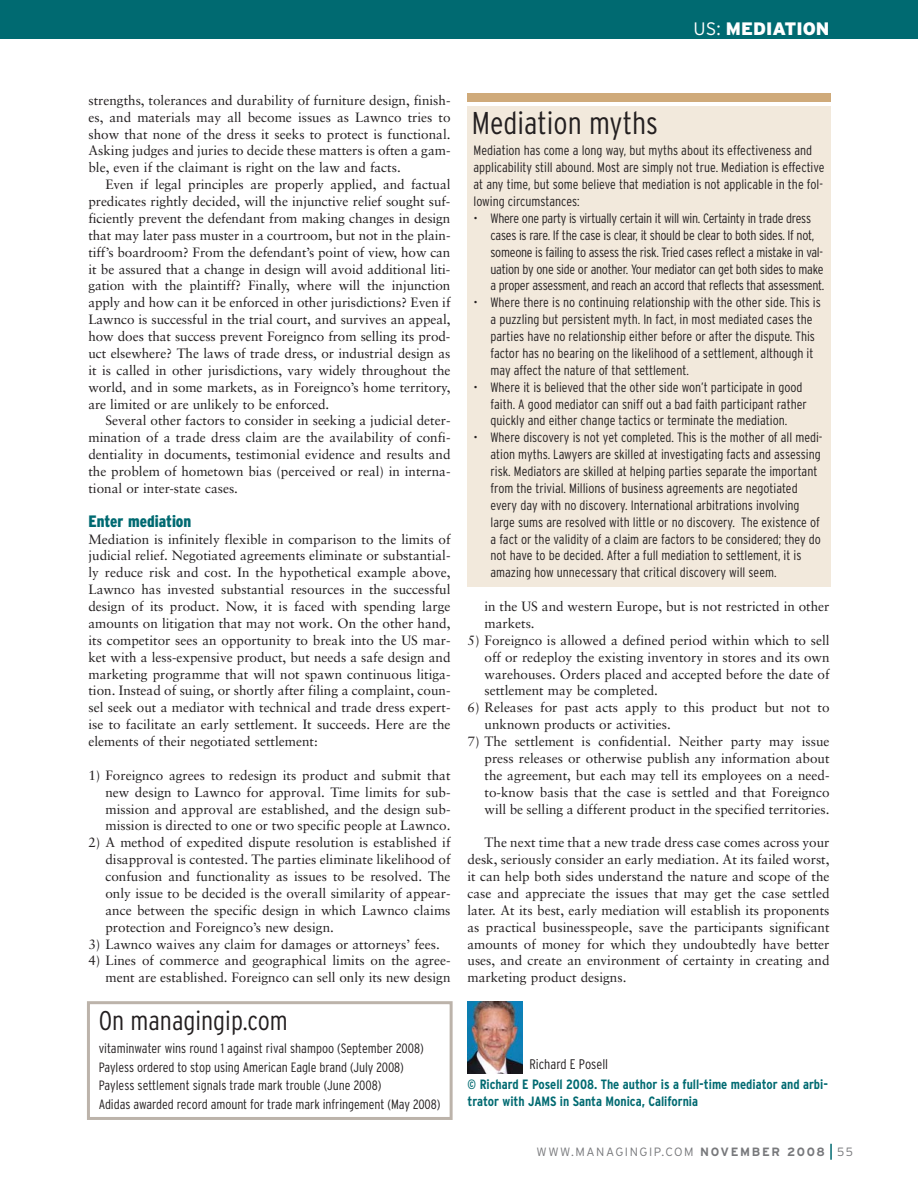
<style>
.page{position:relative;width:918px;height:1188px;background:#fff}
.page>*{position:absolute;margin:0;border:0;box-sizing:border-box;transform-origin:0 0}
.t1{font:300 condensed 31.5px "Interstate";color:#231f20}
.t2{font:300 condensed 27px "Interstate";color:#231f20}
.t3{font:900 18px "Interstate";color:#fff}
.t4{font:900 condensed 16.5px "Interstate";color:#006a71}
.t5{font:300 condensed 13.8px "Interstate";color:#231f20}
.t6{font:13.5px/16.8px "Sabon";color:#231f20;text-align:justify}
.t7{font:300 condensed 13.5px/16.8px "Interstate";color:#231f20}
.t8{font:300 condensed 13.5px/16.8px "Interstate";letter-spacing:-.02em;color:#231f20}
.t9{font:700 condensed 13.5px/16.8px "Interstate";color:#006a71}
.t10{font:300 12px "Interstate";letter-spacing:.13em;color:#77787b}
.s1{font-weight:300}
.s2{font-weight:700}
</style>
<div class="page">
<div style="left:0;top:0;width:918px;height:38px;background:#006a71"></div>
<svg style="left:830px;top:1144px;width:2px;height:16px"></svg>
<div style="left:468px;top:106px;width:363px;height:481px;background:#f2e9dc"></div>
<div style="left:468px;top:94px;width:363px;height:8px;background:#cfaa7a"></div>
<img style="left:468px;top:1001px;width:55px;height:72px">
<div style="left:87px;top:1001px;width:366px;height:119px;border:3px solid #bcb3aa"></div>
<h3 class="t3" style="left:694px;top:22px;width:137px"><span class="s1">US:</span> MEDIATION</h3>
<p class="t6" style="left:88px;top:93px;width:364px">strengths, tolerances and durability of furniture design, finish&shy;es, and materials may all become issues as Lawnco tries to show that none of the dress it seeks to protect is functional.<br>Asking judges and juries to decide these matters is often a gam&shy;ble, even if the claimant is right on the law and facts.</p>
<p class="t6" style="left:88px;top:177px;width:364px;text-indent:17px">Even if legal principles are properly applied, and factual predicates rightly decided, will the injunctive relief sought suf&shy;ficiently prevent the defendant from making changes in design that may later pass muster in a courtroom, but not in the plain&shy;tiff’s boardroom? From the defendant’s point of view, how can it be assured that a change in design will avoid additional liti&shy;gation with the plaintiff? Finally, where will the injunction apply and how can it be enforced in other jurisdictions? Even if Lawnco is successful in the trial court, and survives an appeal, how does that success prevent Foreignco from selling its prod&shy;uct elsewhere? The laws of trade dress, or industrial design as it is called in other jurisdictions, vary widely throughout the world, and in some markets, as in Foreignco’s home territory, are limited or are unlikely to be enforced.</p>
<p class="t6" style="left:88px;top:414px;width:364px;text-indent:17px">Several other factors to consider in seeking a judicial deter&shy;mination of a trade dress claim are the availability of confi&shy;dentiality in documents, testimonial evidence and results and the problem of hometown bias (perceived or real) in interna&shy;tional or inter-state cases.</p>
<p class="t4" style="left:88px;top:515px;width:104px">Enter mediation</p>
<p class="t6" style="left:88px;top:532px;width:364px">Mediation is infinitely flexible in comparison to the limits of judicial relief. Negotiated agreements eliminate or substantial&shy;ly reduce risk and cost. In the hypothetical example above, Lawnco has invested substantial resources in the successful design of its product. Now, it is faced with spending large amounts on litigation that may not work. On the other hand, its competitor sees an opportunity to break into the US mar&shy;ket with a less-expensive product, but needs a safe design and marketing programme that will not spawn continuous litiga&shy;tion. Instead of suing, or shortly after filing a complaint, coun&shy;sel seek out a mediator with technical and trade dress expert&shy;ise to facilitate an early settlement. It succeeds. Here are the elements of their negotiated settlement:</p>
<p class="t6" style="left:105px;top:768px;width:347px;text-indent:-17px">1) Foreignco agrees to redesign its product and submit that new design to Lawnco for approval. Time limits for sub&shy;mission and approval are established, and the design sub&shy;mission is directed to one or two specific people at Lawnco.</p>
<p class="t6" style="left:105px;top:835px;width:347px;text-indent:-17px">2) A method of expedited dispute resolution is established if disapproval is contested. The parties eliminate likelihood of confusion and functionality as issues to be resolved. The only issue to be decided is the overall similarity of appear&shy;ance between the specific design in which Lawnco claims protection and Foreignco’s new design.</p>
<p class="t6" style="left:88px;top:937px;width:353px">3) Lawnco waives any claim for damages or attorneys’ fees.</p>
<p class="t6" style="left:88px;top:954px;width:364px;text-align:right">4) Lines of commerce and geographical limits on the agree&shy;ment are established. Foreignco can sell only its new design</p>
<h2 class="t2" style="left:99px;top:1011px;width:191px">On managingip.com</h2>
<p class="t7" style="left:99px;top:1040px;width:343px;line-height:18.6px">vitaminwater wins round 1 against rival shampoo (September 2008)<br>Payless ordered to stop using American Eagle brand (July 2008)<br>Payless settlement signals trade mark trouble (June 2008)<br>Adidas awarded record amount for trade mark infringement (May 2008)</p>
<h1 class="t1" style="left:472px;top:111px;width:188px">Mediation myths</h1>
<p class="t7" style="left:474px;top:143px;width:353px">Mediation has come a long way, but myths about its effectiveness and applicability still abound. Most are simply not true. Mediation is effective at any time, but some believe that mediation is not applicable in the fol&shy;lowing circumstances:</p>
<p class="t8" style="left:491px;top:211px;width:335px;text-indent:-17px">• Where one party is virtually certain it will win. Certainty in trade dress cases is rare. If the case is clear, it should be clear to both sides. If not, someone is failing to assess the risk. Tried cases reflect a mistake in val&shy;uation by one side or another. Your mediator can get both sides to make a proper assessment, and reach an accord that reflects that assessment.</p>
<p class="t7" style="left:491px;top:295px;width:332px;text-indent:-17px">• Where there is no continuing relationship with the other side. This is a puzzling but persistent myth. In fact, in most mediated cases the parties have no relationship either before or after the dispute. This factor has no bearing on the likelihood of a settlement, although it may affect the nature of that settlement.</p>
<p class="t7" style="left:491px;top:380px;width:318px;text-indent:-17px">• Where it is believed that the other side won’t participate in good faith. A good mediator can sniff out a bad faith participant rather quickly and either change tactics or terminate the mediation.</p>
<p class="t7" style="left:491px;top:430px;width:334px;text-indent:-17px">• Where discovery is not yet completed. This is the mother of all medi&shy;ation myths. Lawyers are skilled at investigating facts and assessing risk. Mediators are skilled at helping parties separate the important from the trivial. Millions of business agreements are negotiated every day with no discovery. International arbitrations involving large sums are resolved with little or no discovery. The existence of a fact or the validity of a claim are factors to be considered; they do not have to be decided. After a full mediation to settlement, it is amazing how unnecessary that critical discovery will seem.</p>
<p class="t6" style="left:485px;top:599px;width:347px">in the US and western Europe, but is not restricted in other markets.</p>
<p class="t6" style="left:485px;top:633px;width:347px;text-indent:-17px">5) Foreignco is allowed a defined period within which to sell off or redeploy the existing inventory in stores and its own warehouses. Orders placed and accepted before the date of settlement may be completed.</p>
<p class="t6" style="left:485px;top:700px;width:347px;text-indent:-17px">6) Releases for past acts apply to this product but not to unknown products or activities.</p>
<p class="t6" style="left:485px;top:734px;width:347px;text-indent:-17px">7) The settlement is confidential. Neither party may issue press releases or otherwise publish any information about the agreement, but each may tell its employees on a need&shy;to-know basis that the case is settled and that Foreignco will be selling a different product in the specified territories.</p>
<p class="t6" style="left:468px;top:835px;width:364px;text-indent:17px">The next time that a new trade dress case comes across your desk, seriously consider an early mediation. At its failed worst, it can help both sides understand the nature and scope of the case and appreciate the issues that may get the case settled later. At its best, early mediation will establish its proponents as practical businesspeople, save the participants significant amounts of money for which they undoubtedly have better uses, and create an environment of certainty in creating and marketing product designs.</p>
<p class="t5" style="left:529px;top:1059px;width:80px">Richard E Posell</p>
<p class="t9" style="left:468px;top:1077px;width:362px">© Richard E Posell 2008. The author is a full-time mediator and arbi&shy;trator with JAMS in Santa Monica, California</p>
<p class="t10" style="left:537px;top:1147px;width:318px">WWW.MANAGINGIP.COM <span class="s2">NOVEMBER 2008</span> 55</p>
</div>
